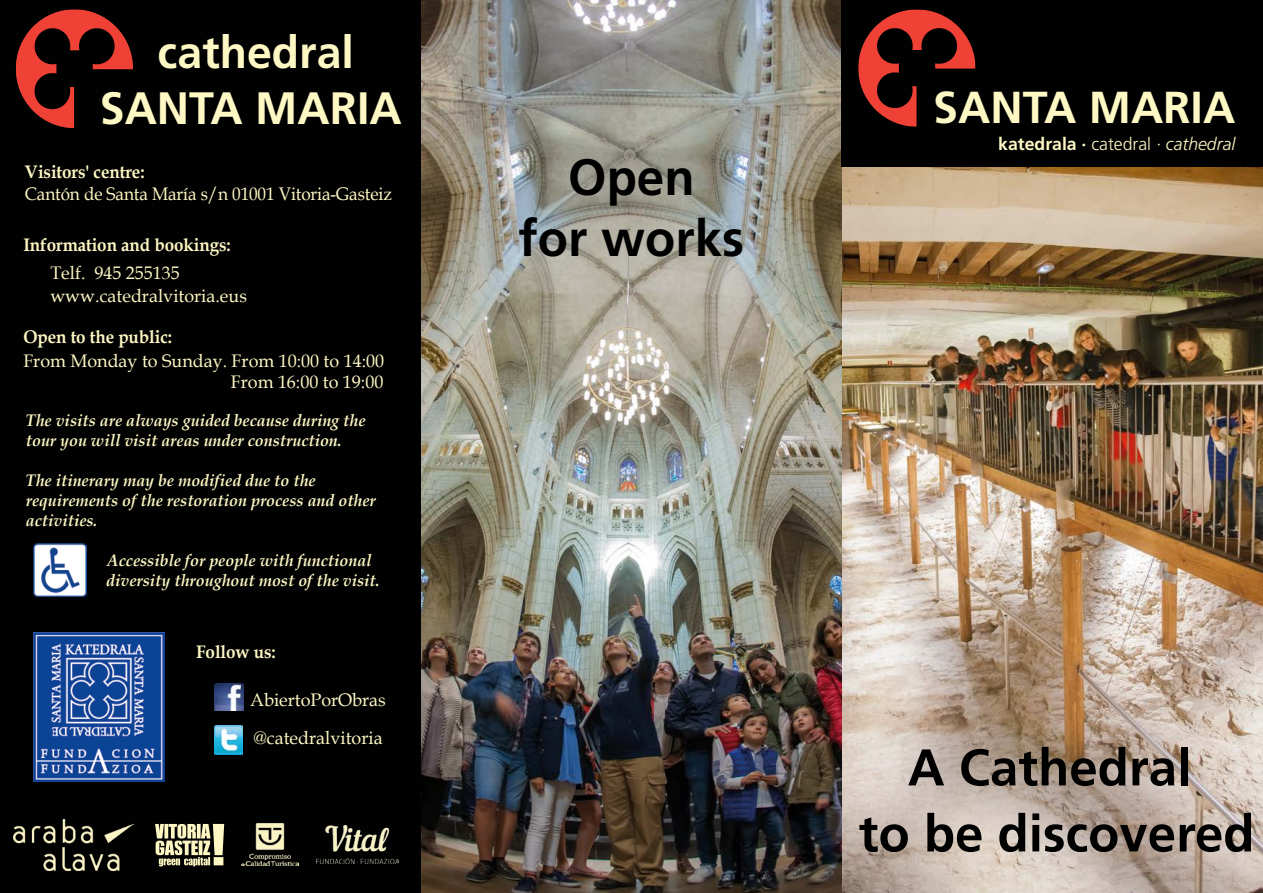
<style>
.page{position:relative;width:1263px;height:893px;background:#fff}
.page>*{position:absolute;margin:0;border:0;box-sizing:border-box;transform-origin:0 0}
.t1{font:700 51.45px/66px "Frutiger LT Std";color:#000;text-align:center}
.t2{font:700 51px/61.2px "Frutiger LT Std";color:#000;text-align:center}
.t3{font:700 45.3px "Frutiger LT Std";color:#fef8c4}
.t4{font:700 44.7px "Frutiger LT Std";color:#fef8c4}
.t5{font:18.3px "Book Antiqua";letter-spacing:-.005em;color:#fef7c3;scale:.94 1}
.t6{font:18.15px/22.6px "Book Antiqua";color:#fef7c3}
.t7{font:700 18.15px "Book Antiqua";letter-spacing:-.005em;color:#fef7c3;scale:.94 1}
.t8{font:700 17.7px "Frutiger LT Std";color:#fef8c4}
.t9{font:italic 700 16.65px/20.1px "Book Antiqua";color:#fef7c3;scale:.96 1}
.s1{font-weight:300}
.s2{font-weight:300;font-style:italic}
</style>
<div class="page">
<img style="left:421px;top:0;width:842px;height:892px">
<div style="left:842px;top:0;width:421px;height:166px;background:#010101"></div>
<svg style="left:858px;top:9px;width:118px;height:118px"></svg>
<div style="left:0;top:0;width:421px;height:892px;background:#010101"></div>
<img style="left:33px;top:632px;width:131px;height:149px">
<img style="left:215px;top:725px;width:28px;height:29px">
<img style="left:215px;top:683px;width:28px;height:27px">
<svg style="left:16px;top:9px;width:117px;height:119px"></svg>
<svg style="left:155px;top:823px;width:69px;height:43px"></svg>
<img style="left:14px;top:819px;width:119px;height:51px">
<img style="left:242px;top:823px;width:57px;height:42px">
<img style="left:33px;top:544px;width:53px;height:53px">
<img style="left:316px;top:825px;width:83px;height:38px">
<h3 class="t3" style="left:158px;top:25px;width:198px">cathedral</h3>
<h3 class="t3" style="left:100px;top:82px;width:304px">SANTA MARIA</h3>
<p class="t7" style="left:25px;top:160px;width:129px">Visitors' centre:</p>
<p class="t5" style="left:25px;top:181px;width:392px">Cantón de Santa María s/n 01001 Vitoria-Gasteiz</p>
<p class="t7" style="left:23px;top:232px;width:222px">Information and bookings:</p>
<p class="t6" style="left:50px;top:261px;width:198px">Telf. 945 255135 www.catedralvitoria.eus</p>
<p class="t7" style="left:23px;top:324px;width:160px">Open to the public:</p>
<p class="t6" style="left:23px;top:349px;width:362px;line-height:21.1px;text-align:right">From Monday to Sunday. From 10:00 to 14:00<br>From 16:00 to 19:00</p>
<p class="t9" style="left:26px;top:410px;width:355px">The visits are always guided because during the tour you will visit areas under construction.</p>
<p class="t9" style="left:26px;top:470px;width:366px">The itinerary may be modified due to the requirements of the restoration process and other activities.</p>
<p class="t9" style="left:106px;top:550px;width:287px">Accessible for people with functional diversity throughout most of the visit.</p>
<p class="t7" style="left:196px;top:640px;width:86px">Follow us:</p>
<p class="t6" style="left:250px;top:687px;width:137px">AbiertoPorObras</p>
<p class="t6" style="left:253px;top:726px;width:131px">@catedralvitoria</p>
<h2 class="t2" style="left:519px;top:146px;width:227px">Open<br>for works</h2>
<h3 class="t4" style="left:933px;top:81px;width:304px">SANTA MARIA</h3>
<p class="t8" style="left:998px;top:133px;width:239px">katedrala · <span class="s1">catedral</span> <span class="s2">· cathedral</span></p>
<h1 class="t1" style="left:859px;top:734px;width:397px">A Cathedral<br>to be discovered</h1>
</div>
